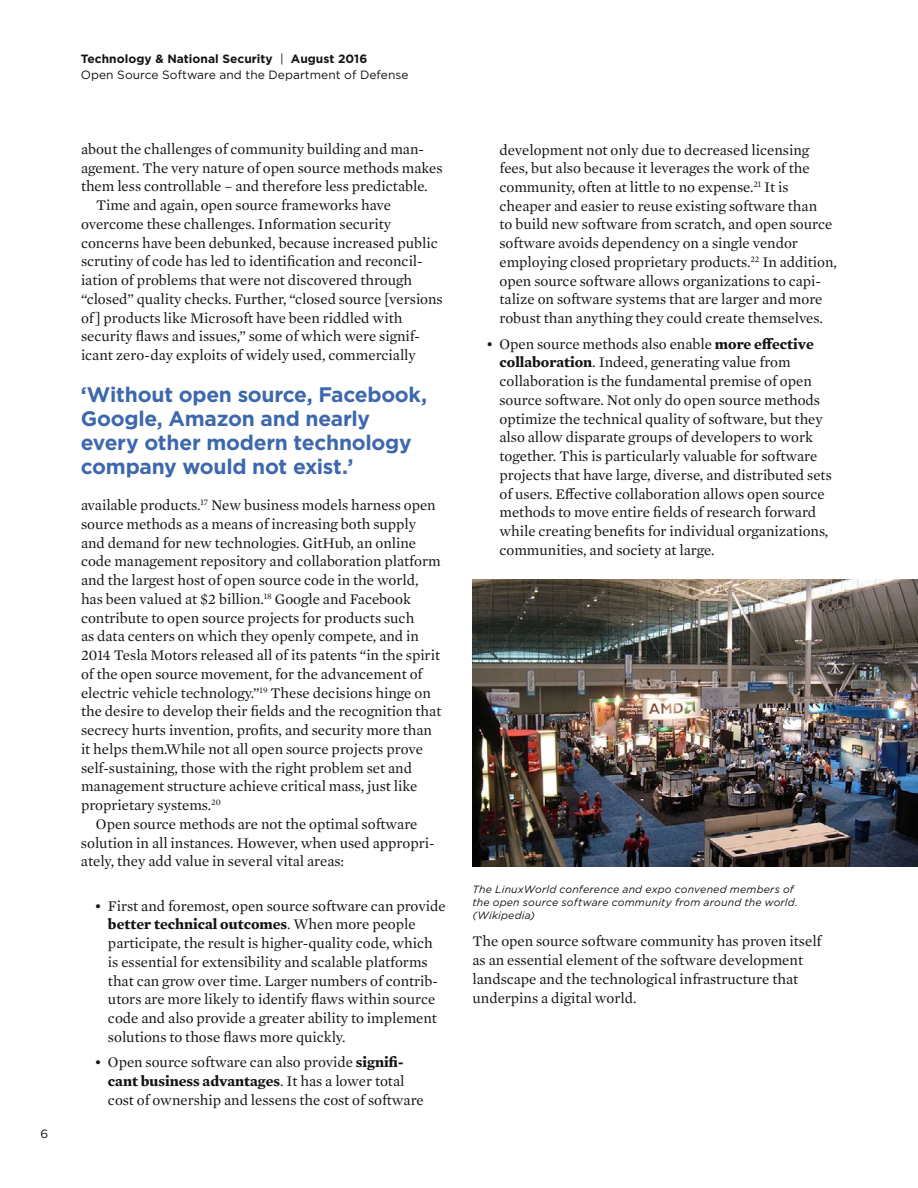
<style>
.page{position:relative;width:918px;height:1188px;background:#fff}
.page>*{position:absolute;margin:0;border:0;box-sizing:border-box;transform-origin:0 0}
.t1{font:700 21px/24px "Gotham";letter-spacing:-.015em;color:#3d68ac}
.t2{font:15px/18.8px "Mercury Text G1";color:#141414}
.t3{font:12px/15.8px "Gotham";color:#141414}
.t4{font:italic 10.5px/12.8px "Gotham";letter-spacing:.02em;color:#141414}
.s1{font-weight:700}
</style>
<div class="page">
<img style="left:472px;top:580px;width:446px;height:287px">
<p class="t3" style="left:40px;top:1126px;width:9px">6</p>
<p class="t3" style="left:81px;top:51px;width:329px"><span class="s1">Technology &amp; National Security</span> | <span class="s1">August 2016<br></span>Open Source Software and the Department of Defense</p>
<p class="t2" style="left:81px;top:139px;width:344px">about the challenges of community building and man-</p>
<p class="t2" style="left:81px;top:157px;width:363px">agement. The very nature of open source methods makes</p>
<p class="t2" style="left:81px;top:176px;width:348px">them less controllable – and therefore less predictable.</p>
<p class="t2" style="left:96px;top:195px;width:296px">Time and again, open source frameworks have</p>
<p class="t2" style="left:81px;top:214px;width:312px">overcome these challenges. Information security</p>
<p class="t2" style="left:81px;top:232px;width:358px">concerns have been debunked, because increased public</p>
<p class="t2" style="left:81px;top:251px;width:343px">scrutiny of code has led to identification and reconcil-</p>
<p class="t2" style="left:81px;top:270px;width:333px">iation of problems that were not discovered through</p>
<p class="t2" style="left:81px;top:289px;width:363px">“closed” quality checks. Further, “closed source [versions</p>
<p class="t2" style="left:81px;top:307px;width:323px">of ] products like Microsoft have been riddled with</p>
<p class="t2" style="left:81px;top:326px;width:340px">security flaws and issues,” some of which were signif-</p>
<p class="t2" style="left:81px;top:345px;width:336px">icant zero-day exploits of widely used, commercially</p>
<h1 class="t1" style="left:81px;top:382px;width:348px">‘Without open source, Facebook,<br>Google, Amazon and nearly every other modern technology company would not exist.’</h1>
<p class="t2" style="left:81px;top:495px;width:356px">available products.<sup>17</sup> New business models harness open</p>
<p class="t2" style="left:81px;top:514px;width:337px">source methods as a means of increasing both supply</p>
<p class="t2" style="left:81px;top:532px;width:337px">and demand for new technologies. GitHub, an online</p>
<p class="t2" style="left:81px;top:551px;width:361px">code management repository and collaboration platform</p>
<p class="t2" style="left:81px;top:570px;width:339px">and the largest host of open source code in the world,</p>
<p class="t2" style="left:81px;top:589px;width:331px">has been valued at $2 billion.<sup>18</sup> Google and Facebook</p>
<p class="t2" style="left:81px;top:607px;width:335px">contribute to open source projects for products such</p>
<p class="t2" style="left:81px;top:626px;width:339px">as data centers on which they openly compete, and in</p>
<p class="t2" style="left:81px;top:645px;width:361px">2014 Tesla Motors released all of its patents “in the spirit</p>
<p class="t2" style="left:81px;top:664px;width:343px">of the open source movement, for the advancement of</p>
<p class="t2" style="left:81px;top:682px;width:351px">electric vehicle technology.”<sup>19</sup> These decisions hinge on</p>
<p class="t2" style="left:81px;top:701px;width:362px">the desire to develop their fields and the recognition that</p>
<p class="t2" style="left:81px;top:720px;width:353px">secrecy hurts invention, profits, and security more than</p>
<p class="t2" style="left:81px;top:739px;width:343px">it helps them.While not all open source projects prove</p>
<p class="t2" style="left:81px;top:757px;width:333px">self-sustaining, those with the right problem set and</p>
<p class="t2" style="left:81px;top:776px;width:338px">management structure achieve critical mass, just like</p>
<p class="t2" style="left:81px;top:795px;width:141px">proprietary systems.<sup>20</sup></p>
<p class="t2" style="left:96px;top:814px;width:323px">Open source methods are not the optimal software</p>
<p class="t2" style="left:81px;top:832px;width:355px">solution in all instances. However, when used appropri-</p>
<p class="t2" style="left:81px;top:851px;width:265px">ately, they add value in several vital areas:</p>
<p class="t2" style="left:108px;top:895px;width:339px;text-indent:-14px">• First and foremost, open source software can provide <span class="s1">better technical outcomes</span>. When more people participate, the result is higher-quality code, which is essential for extensibility and scalable platforms that can grow over time. Larger numbers of contrib&shy;utors are more likely to identify flaws within source code and also provide a greater ability to implement solutions to those flaws more quickly.</p>
<p class="t2" style="left:108px;top:1052px;width:317px;text-indent:-14px">• Open source software can also provide <span class="s1">signifi&shy;cant business advantages</span>. It has a lower total cost of ownership and lessens the cost of software</p>
<p class="t2" style="left:499px;top:139px;width:339px">development not only due to decreased licensing fees, but also because it leverages the work of the community, often at little to no expense.<sup>21</sup> It is cheaper and easier to reuse existing software than<br>to build new software from scratch, and open source software avoids dependency on a single vendor employing closed proprietary products.<sup>22</sup> In addition, open source software allows organizations to capi&shy;talize on software systems that are larger and more robust than anything they could create themselves.</p>
<p class="t2" style="left:500px;top:334px;width:334px;text-indent:-14px">• Open source methods also enable <span class="s1">more effective collaboration</span>. Indeed, generating value from collaboration is the fundamental premise of open source software. Not only do open source methods optimize the technical quality of software, but they also allow disparate groups of developers to work together. This is particularly valuable for software projects that have large, diverse, and distributed sets of users. Effective collaboration allows open source methods to move entire fields of research forward while creating benefits for individual organizations, communities, and society at large.</p>
<p class="t4" style="left:472px;top:883px;width:327px">The LinuxWorld conference and expo convened members of the open source software community from around the world. (Wikipedia)</p>
<p class="t2" style="left:473px;top:931px;width:351px">The open source software community has proven itself as an essential element of the software development landscape and the technological infrastructure that underpins a digital world.</p>
</div>
